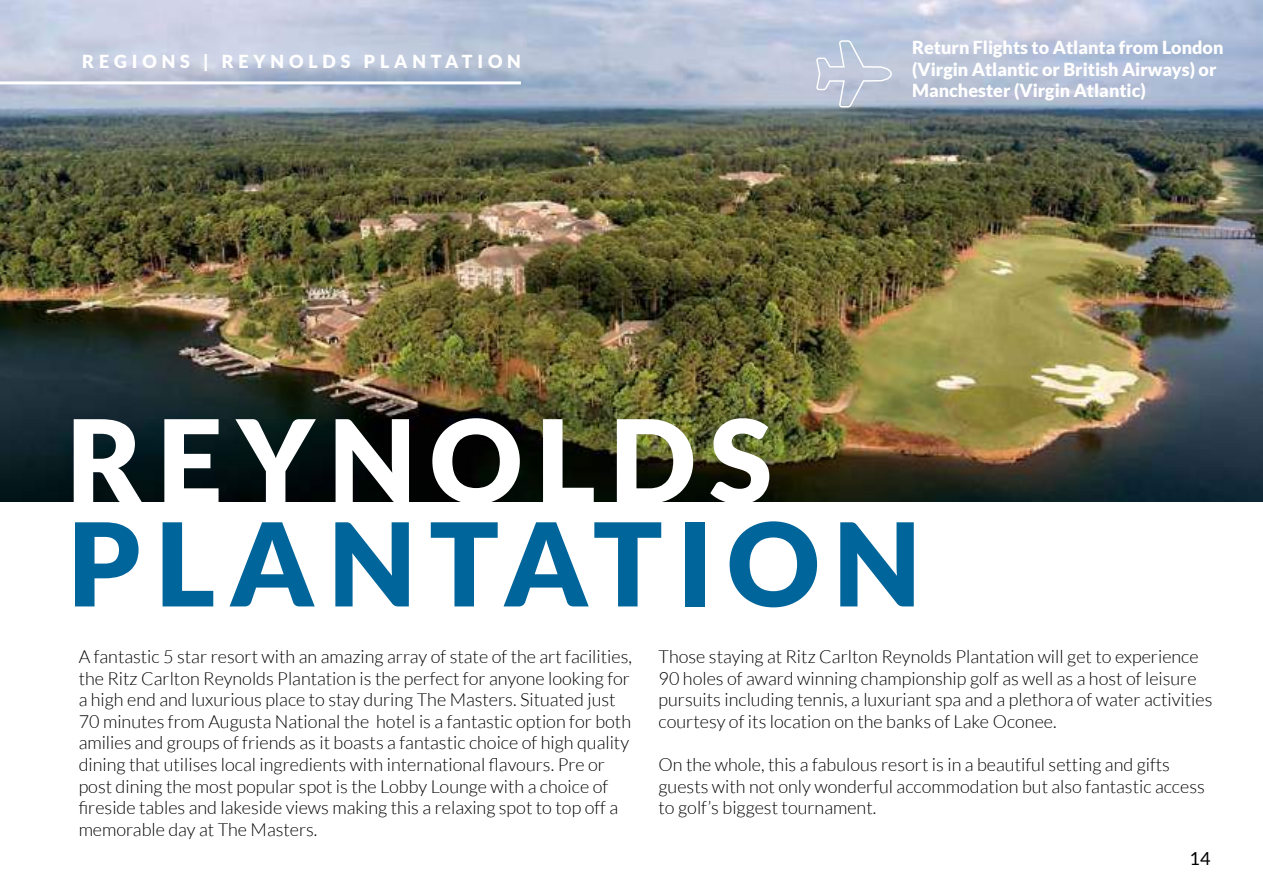
<style>
.page{position:relative;width:1263px;height:893px;background:#fff}
.page>*{position:absolute;margin:0;border:0;box-sizing:border-box;transform-origin:0 0}
.t1{font:900 115.5px "Lato";letter-spacing:.12em;color:#00659a}
.t2{font:900 115.5px "Lato";letter-spacing:.12em;color:#fff}
.t3{font:300 18px/21.6px "Lato";color:#000}
.t4{font:900 18px/21.6px "Lato";color:#fff}
.t5{font:900 18px "Lato";letter-spacing:.27em;color:#fff}
.t6{font:18px "Lato";color:#000}
</style>
<div class="page">
<img style="left:0;top:0;width:1263px;height:501px">
<hr style="left:0;top:81px;width:521px;height:3px;background:#fff">
<svg style="left:816px;top:40px;width:77px;height:68px;background:#bec7da"></svg>
<p class="t5" style="left:82px;top:51px;width:440px">REGIONS | REYNOLDS PLANTATION</p>
<h1 class="t2" style="left:67px;top:393px;width:707px">REYNOLDS</h1>
<p class="t4" style="left:912px;top:36px;width:313px">Return Flights to Atlanta from London (Virgin Atlantic or British Airways) or<br>Manchester (Virgin Atlantic)</p>
<h1 class="t1" style="left:68px;top:496px;width:854px">PLANTATION</h1>
<p class="t3" style="left:79px;top:646px;width:555px">A fantastic 5 star resort with an amazing array of state of the art facilities, the Ritz Carlton Reynolds Plantation is the perfect for anyone looking for a high end and luxurious place to stay during The Masters. Situated just 70 minutes from Augusta National the hotel is a fantastic option for both amilies and groups of friends as it boasts a fantastic choice of high quality dining that utilises local ingredients with international flavours. Pre or post dining the most popular spot is the Lobby Lounge with a choice of fireside tables and lakeside views making this a relaxing spot to top off a memorable day at The Masters.</p>
<p class="t3" style="left:658px;top:646px;width:555px">Those staying at Ritz Carlton Reynolds Plantation will get to experience 90 holes of award winning championship golf as well as a host of leisure pursuits including tennis, a luxuriant spa and a plethora of water activities courtesy of its location on the banks of Lake Oconee.</p>
<p class="t3" style="left:658px;top:754px;width:548px">On the whole, this a fabulous resort is in a beautiful setting and gifts guests with not only wonderful accommodation but also fantastic access to golf’s biggest tournament.</p>
<p class="t6" style="left:1189px;top:848px;width:22px">14</p>
</div>
